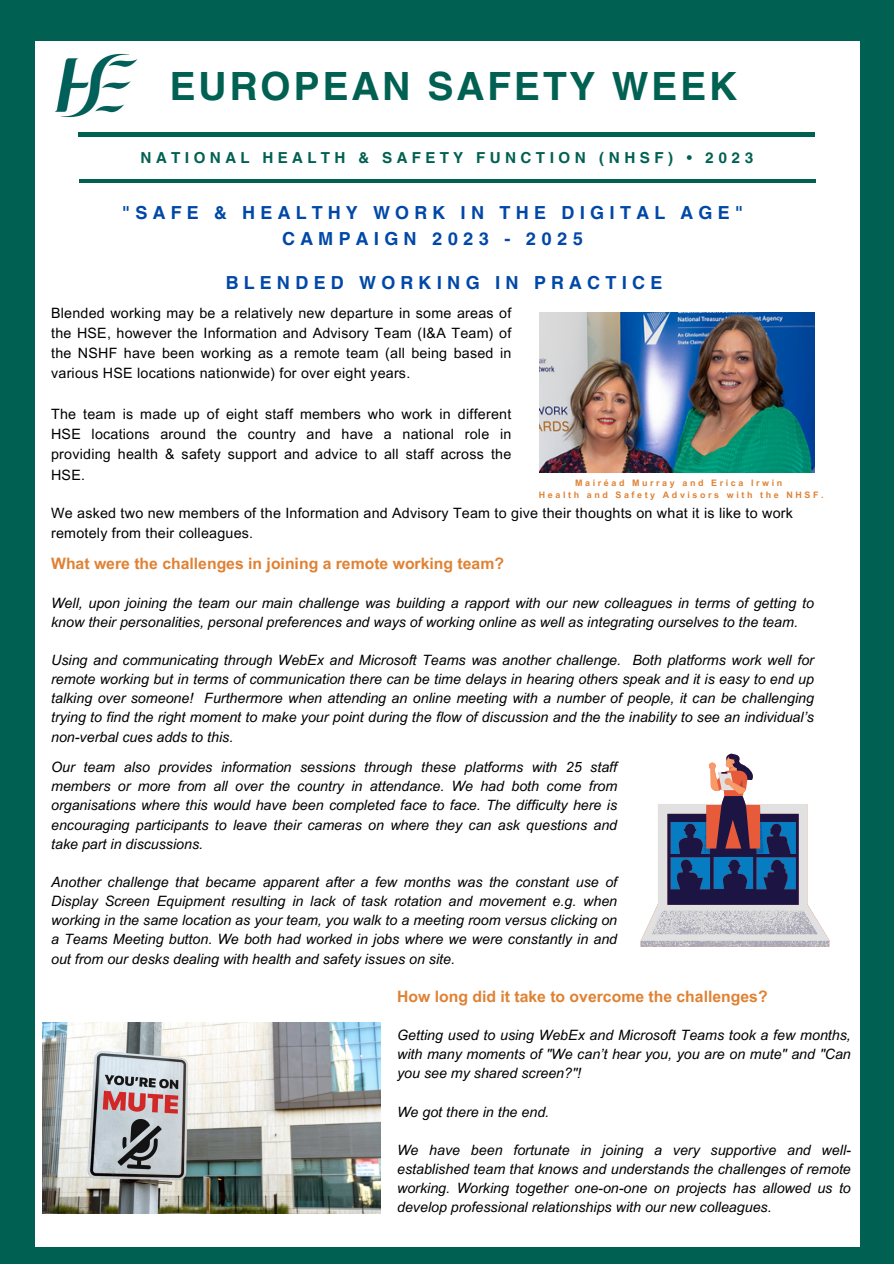
<style>
.page{position:relative;width:894px;height:1264px;background:#fff}
.page>*{position:absolute;margin:0;border:0;box-sizing:border-box;transform-origin:0 0}
.t1{font:700 39px "Helvetica World";letter-spacing:.08em;color:#006152}
.t2{font:700 18px/25.8px "Helvetica World";letter-spacing:.29em;color:#0048a8;text-align:center}
.t3{font:700 15.75px "Arial MT Pro";color:#df8234}
.t4{font:700 15.15px "Helvetica World";letter-spacing:.29em;color:#006152}
.t5{font:italic 14.25px/19.2px "Arial MT Pro";color:#000;text-align:justify}
.t6{font:14.25px/20.2px "Arial MT Pro";letter-spacing:.015em;color:#000;text-align:justify}
.t7{font:700 8.85px "Arial MT Pro";letter-spacing:.29em;color:#df8234}
</style>
<div class="page">
<div style="left:0;top:0;width:893px;height:1263px;background:#006152"></div>
<div style="left:35px;top:42px;width:824px;height:1204px;background:#fff"></div>
<hr style="left:79px;top:133px;width:735px;height:3px;background:#006152">
<hr style="left:79px;top:179px;width:736px;height:3px;background:#006152">
<img style="left:54px;top:53px;width:84px;height:65px">
<svg style="left:640px;top:753px;width:189px;height:194px"></svg>
<img style="left:43px;top:1022px;width:337px;height:191px">
<img style="left:539px;top:312px;width:275px;height:160px">
<p class="t1" style="left:170px;top:54px;width:569px">EUROPEAN SAFETY WEEK</p>
<h3 class="t4" style="left:140px;top:145px;width:614px">NATIONAL HEALTH &amp; SAFETY FUNCTION (NHSF) • 2023</h3>
<p class="t2" style="left:122px;top:198px;width:623px">"SAFE &amp; HEALTHY WORK IN THE DIGITAL AGE"<br>CAMPAIGN 2023 - 2025</p>
<h2 class="t2" style="left:226px;top:267px;width:438px">BLENDED WORKING IN PRACTICE</h2>
<h2 class="t6" style="left:51px;top:304px;width:461px">Blended working may be a relatively new departure in some areas of the HSE, however the Information and Advisory Team (I&amp;A Team) of the NSHF have been working as a remote team (all being based in various HSE locations nationwide) for over eight years.</h2>
<h5 class="t6" style="left:51px;top:405px;width:461px">The team is made up of eight staff members who work in different HSE locations around the country and have a national role in providing health &amp; safety support and advice to all staff across the HSE.</h5>
<h5 class="t7" style="left:575px;top:479px;width:208px">Mairéad Murray and Erica Irwin</h5>
<h5 class="t7" style="left:538px;top:491px;width:286px">Health and Safety Advisors with the NHSF.</h5>
<h5 class="t6" style="left:51px;top:505px;width:743px;line-height:19.2px">We asked two new members of the Information and Advisory Team to give their thoughts on what it is like to work remotely from their colleagues.</h5>
<p class="t3" style="left:51px;top:558px;width:454px">What were the challenges in joining a remote working team?</p>
<p class="t5" style="left:51px;top:595px;width:764px">Well, upon joining the team our main challenge was building a rapport with our new colleagues in terms of getting to know their personalities, personal preferences and ways of working online as well as integrating ourselves to the team.</p>
<h1 class="t5" style="left:51px;top:652px;width:764px">Using and communicating through WebEx and Microsoft Teams was another challenge. Both platforms work well for remote working but in terms of communication there can be time delays in hearing others speak and it is easy to end up talking over someone! Furthermore when attending an online meeting with a number of people, it can be challenging trying to find the right moment to make your point during the flow of discussion and the the inability to see an individual’s non-verbal cues adds to this.</h1>
<h5 class="t5" style="left:51px;top:759px;width:567px">Our team also provides information sessions through these platforms with 25 staff members or more from all over the country in attendance. We had both come from organisations where this would have been completed face to face. The difficulty here is encouraging participants to leave their cameras on where they can ask questions and take part in discussions.</h5>
<p class="t5" style="left:51px;top:874px;width:567px">Another challenge that became apparent after a few months was the constant use of Display Screen Equipment resulting in lack of task rotation and movement e.g. when working in the same location as your team, you walk to a meeting room versus clicking on a Teams Meeting button. We both had worked in jobs where we were constantly in and out from our desks dealing with health and safety issues on site.</p>
<p class="t3" style="left:397px;top:990px;width:372px">How long did it take to overcome the challenges?</p>
<p class="t5" style="left:397px;top:1027px;width:455px">Getting used to using WebEx and Microsoft Teams took a few months, with many moments of "We can’t hear you, you are on mute" and "Can you see my shared screen?"!</p>
<h5 class="t5" style="left:397px;top:1103px;width:153px">We got there in the end.</h5>
<h4 class="t5" style="left:397px;top:1142px;width:455px">We have been fortunate in joining a very supportive and well&shy;established team that knows and understands the challenges of remote working. Working together one-on-one on projects has allowed us to develop professional relationships with our new colleagues.</h4>
</div>
